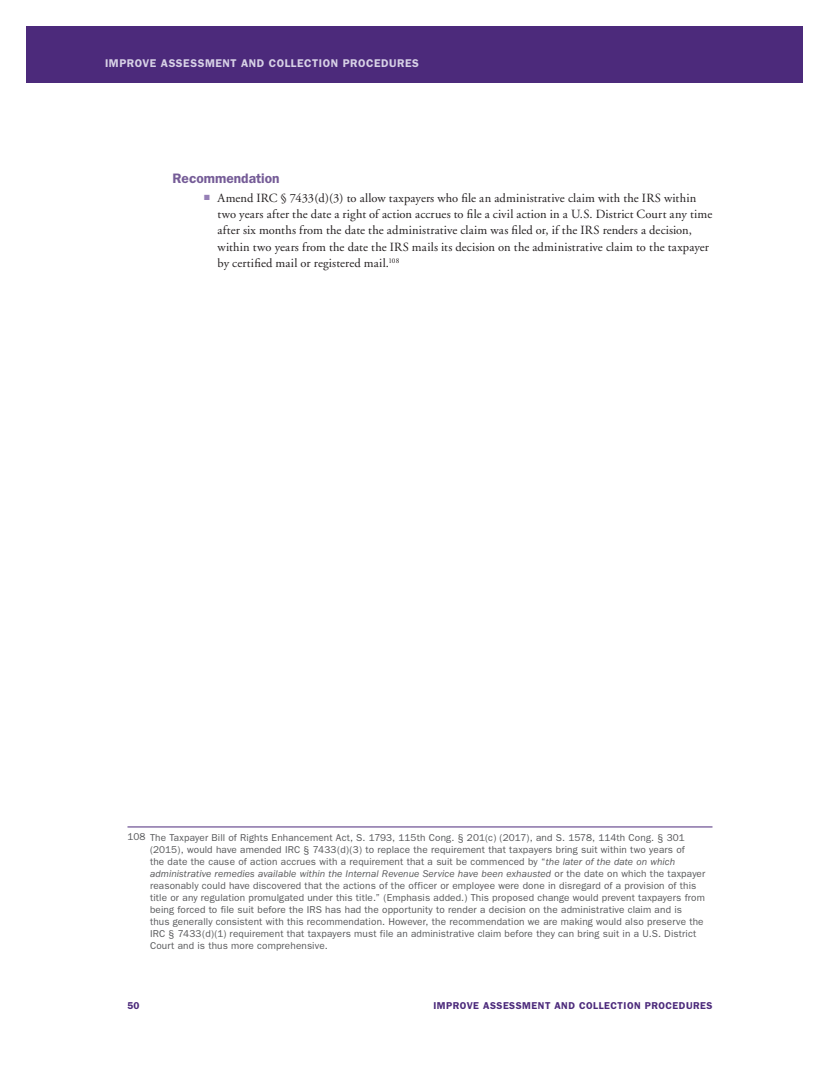
<style>
.page{position:relative;width:840px;height:1065px;background:#fff}
.page>*{position:absolute;margin:0;border:0;box-sizing:border-box;transform-origin:0 0}
.t1{font:600 13.75px "Franklin Gothic";color:#755c97}
.t2{font:12.5px/16.2px "Adobe Garamond";letter-spacing:.01em;color:#231f20}
.t3{font:600 11.25px "Franklin Gothic";letter-spacing:.05em;color:#d7d1e6}
.t4{font:10px/12px "Franklin Gothic";letter-spacing:.015em;color:#57585a}
.t5{font:600 10px "Franklin Gothic";letter-spacing:.05em;color:#4c2a7b}
.s1{color:#967fb6}
.s2{font-style:italic}
</style>
<div class="page">
<div style="left:26px;top:26px;width:777px;height:56px;background:#4c2a7b"></div>
<hr style="left:128px;top:827px;width:584px;height:1px;background:#4c2a7b">
<p class="t3" style="left:105px;top:57px;width:13px">IMPROVE</p>
<p class="t3" style="left:161px;top:57px;width:124px">ASSESSMENT AND COLLECTIO</p>
<p class="t3" style="left:331px;top:57px;width:29px">N PROCEDURE</p>
<p class="t3" style="left:412px;top:57px;width:8px">S</p>
<h1 class="t1" style="left:172px;top:170px;width:109px">RECOMMENDATION</h1>
<p class="t2" style="left:218px;top:190px;width:496px;text-indent:-13px"><span class="s1">■</span> Amend IRC § 7433(d)(3) to allow taxpayers who file an administrative claim with the IRS within two years after the date a right of action accrues to file a civil action in a U.S. District Court any time after six months from the date the administrative claim was filed or, if the IRS renders a decision, within two years from the date the IRS mails its decision on the administrative claim to the taxpayer by certified mail or registered mail.<sup>108</sup></p>
<p class="t4" style="left:150px;top:831px;width:557px;text-indent:-22px">108 The Taxpayer Bill of Rights Enhancement Act, S. 1793, 115th Cong. § 201(c) (2017), and S. 1578, 114th Cong. § 301 (2015), would have amended IRC § 7433(d)(3) to replace the requirement that taxpayers bring suit within two years of<br>the date the cause of action accrues with a requirement that a suit be commenced by “<span class="s2">the later of the date on which administrative remedies available within the Internal Revenue Service have been exhausted</span> or the date on which the taxpayer reasonably could have discovered that the actions of the officer or employee were done in disregard of a provision of this title or any regulation promulgated under this title.” (Emphasis added.) This proposed change would prevent taxpayers from being forced to file suit before the IRS has had the opportunity to render a decision on the administrative claim and is<br>thus generally consistent with this recommendation. However, the recommendation we are making would also preserve the IRC § 7433(d)(1) requirement that taxpayers must file an administrative claim before they can bring suit in a U.S. District Court and is thus more comprehensive.</p>
<p class="t5" style="left:127px;top:999px;width:14px">50</p>
<p class="t5" style="left:433px;top:999px;width:12px">IMPROVE</p>
<p class="t5" style="left:483px;top:999px;width:110px">ASSESSMENT AND COLLECTIO</p>
<p class="t5" style="left:634px;top:999px;width:26px">N PROCEDURE</p>
<p class="t5" style="left:707px;top:999px;width:7px">S</p>
</div>
